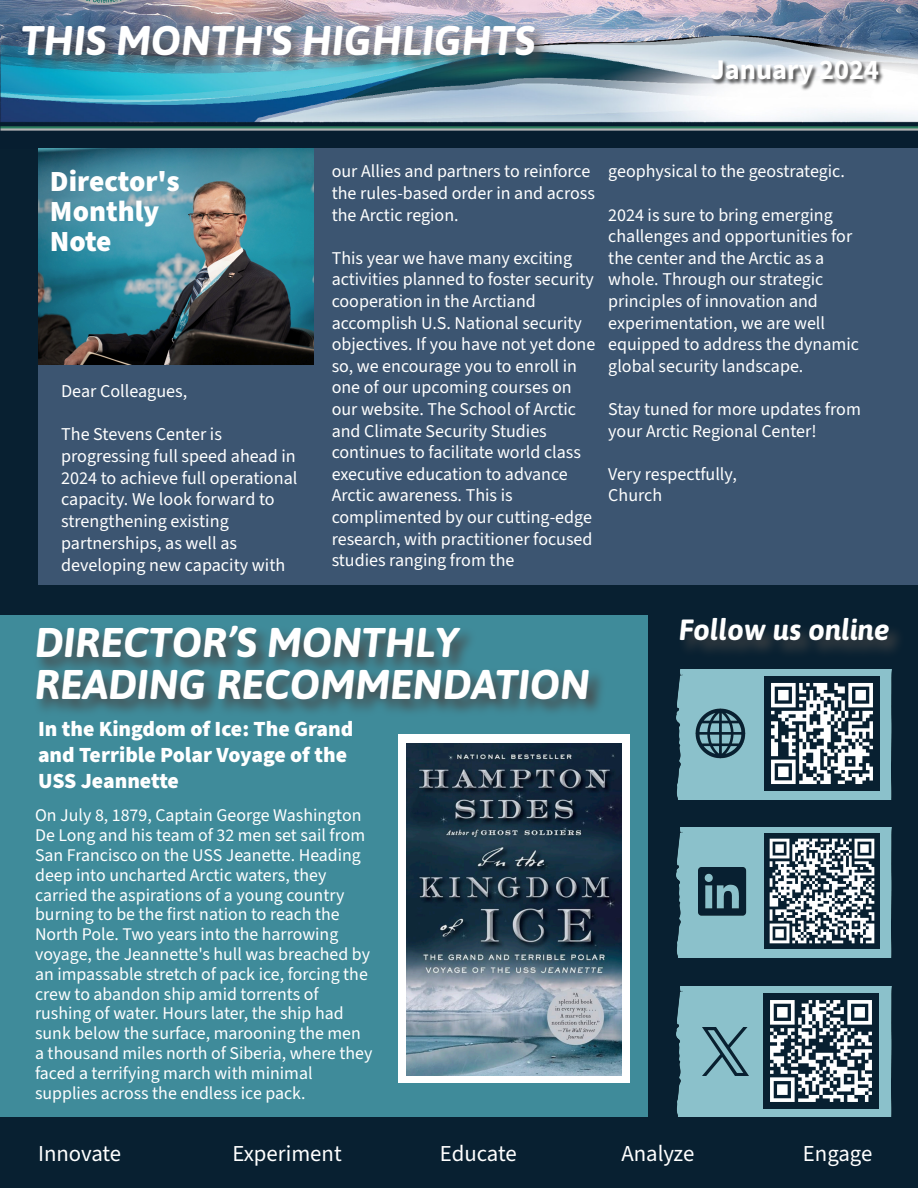
<style>
.page{position:relative;width:918px;height:1188px;background:#082031}
.page>*{position:absolute;margin:0;border:0;box-sizing:border-box;transform-origin:0 0}
.t1{font:italic 700 41.55px/41.5px "Asap";color:#fff}
.t2{font:italic 700 41.4px "Asap";color:#fff}
.t3{font:900 29.25px/30.2px "Source Sans 3";color:#fff}
.t4{font:italic 700 29.25px "Asap";color:#fff}
.t5{font:700 28.5px "Source Sans 3";color:#fff}
.t6{font:22.8px "Source Sans 3";color:#fff}
.t7{font:900 21.6px/26.4px "Source Sans 3";color:#fff}
.t8{font:18.15px/21.8px "Source Sans 3";color:#fff}
.t9{font:18px/21.6px "Source Sans 3";color:#fff}
.t10{font:17.85px/19.8px "Source Sans 3";color:#fff}
</style>
<div class="page">
<img style="left:0;top:0;width:918px;height:131px">
<img style="left:678px;top:44px;width:240px;height:57px">
<div style="left:677px;top:986px;width:215px;height:130px;background:#8bc1cb"></div>
<div style="left:677px;top:675px;width:215px;height:125px;background:#8bc1cb"></div>
<img style="left:0;top:0;width:600px;height:96px">
<img style="left:694px;top:707px;width:53px;height:52px">
<img style="left:702px;top:1027px;width:47px;height:48px">
<img style="left:680px;top:625px;width:219px;height:50px">
<img style="left:765px;top:676px;width:114px;height:115px">
<img style="left:764px;top:994px;width:115px;height:114px">
<div style="left:38px;top:148px;width:880px;height:437px;background:#3c5571"></div>
<img style="left:38px;top:148px;width:275px;height:217px">
<div style="left:0;top:615px;width:648px;height:501px;background:#3f8b9a"></div>
<img style="left:39px;top:631px;width:591px;height:104px">
<div style="left:398px;top:735px;width:232px;height:348px;background:#fff"></div>
<img style="left:406px;top:743px;width:215px;height:332px">
<img style="left:677px;top:827px;width:215px;height:130px">
<img style="left:698px;top:867px;width:49px;height:48px">
<img style="left:765px;top:834px;width:114px;height:114px">
<h2 class="t2" style="left:21px;top:12px;width:516px">THIS MONTH'S HIGHLIGHTS</h2>
<h3 class="t5" style="left:710px;top:51px;width:170px">January 2024</h3>
<h3 class="t3" style="left:50px;top:166px;width:131px">Director's<br>Monthly<br>Note</h3>
<p class="t9" style="left:332px;top:161px;width:265px">our Allies and partners to reinforce the rules-based order in and across the Arctic region.</p>
<p class="t9" style="left:332px;top:247px;width:265px">This year we have many exciting activities planned to foster security cooperation in the Arctiand accomplish U.S. National security objectives. If you have not yet done so, we encourage you to enroll in one of our upcoming courses on our website. The School of Arctic and Climate Security Studies continues to facilitate world class executive education to advance<br>Arctic awareness. This is complimented by our cutting-edge research, with practitioner focused studies ranging from the</p>
<p class="t8" style="left:61px;top:380px;width:128px">Dear Colleagues,</p>
<p class="t8" style="left:61px;top:423px;width:238px">The Stevens Center is progressing full speed ahead in<br>2024 to achieve full operational capacity. We look forward to strengthening existing partnerships, as well as developing new capacity with</p>
<p class="t9" style="left:608px;top:161px;width:238px">geophysical to the geostrategic.</p>
<p class="t9" style="left:608px;top:204px;width:252px">2024 is sure to bring emerging challenges and opportunities for the center and the Arctic as a whole. Through our strategic principles of innovation and experimentation, we are well equipped to address the dynamic global security landscape.</p>
<p class="t9" style="left:608px;top:398px;width:254px">Stay tuned for more updates from your Arctic Regional Center!</p>
<p class="t9" style="left:608px;top:463px;width:130px">Very respectfully,<br>Church</p>
<h1 class="t1" style="left:35px;top:620px;width:557px">DIRECTOR’S MONTHLY<br>READING RECOMMENDATION</h1>
<p class="t7" style="left:38px;top:715px;width:317px">In the Kingdom of Ice: The Grand and Terrible Polar Voyage of the<br>USS Jeannette</p>
<p class="t10" style="left:35px;top:806px;width:339px">On July 8, 1879, Captain George Washington De Long and his team of 32 men set sail from San Francisco on the USS Jeanette. Heading deep into uncharted Arctic waters, they carried the aspirations of a young country burning to be the first nation to reach the North Pole. Two years into the harrowing voyage, the Jeannette's hull was breached by an impassable stretch of pack ice, forcing the crew to abandon ship amid torrents of rushing of water. Hours later, the ship had sunk below the surface, marooning the men a thousand miles north of Siberia, where they faced a terrifying march with minimal supplies across the endless ice pack.</p>
<h3 class="t4" style="left:679px;top:609px;width:213px">Follow us online</h3>
<p class="t6" style="left:38px;top:1139px;width:85px">Innovate</p>
<p class="t6" style="left:232px;top:1139px;width:111px">Experiment</p>
<p class="t6" style="left:440px;top:1139px;width:78px">Educate</p>
<p class="t6" style="left:621px;top:1139px;width:75px">Analyze</p>
<p class="t6" style="left:803px;top:1139px;width:71px">Engage</p>
</div>
